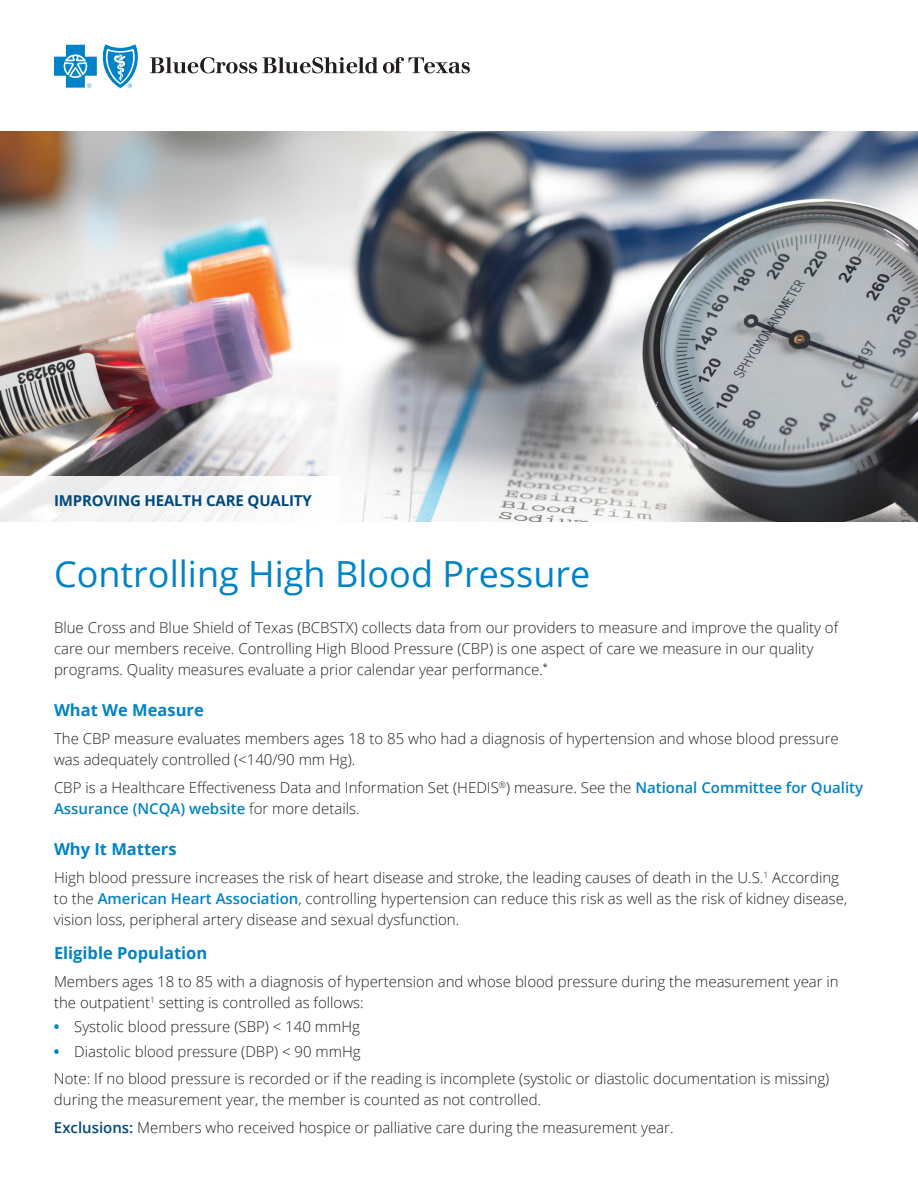
<style>
.page{position:relative;width:918px;height:1188px;background:#fff}
.page>*{position:absolute;margin:0;border:0;box-sizing:border-box;transform-origin:0 0}
.t1{font:36px "Open Sans";color:#0082c8}
.t2{font:700 16.5px "Open Sans";color:#0082c8}
.t3{font:300 15px/21px "Open Sans";color:#231f20}
.t4{font:700 15px "Open Sans";letter-spacing:-.01em;color:#00497b}
.s1{font-weight:600;color:#0082c8}
.s2{font-weight:700;color:#0082c8}
.s3{font-weight:600;color:#00497b}
</style>
<div class="page">
<img style="left:0;top:132px;width:918px;height:389px">
<div style="left:0;top:477px;width:340px;height:48px;background:#f6f6f7"></div>
<svg style="left:150px;top:57px;width:320px;height:16px"></svg>
<svg style="left:54px;top:44px;width:84px;height:44px"></svg>
<p class="t4" style="left:54px;top:490px;width:259px">IMPROVING HEALTH CARE QUALITY</p>
<h1 class="t1" style="left:54px;top:549px;width:538px">Controlling High Blood Pressure</h1>
<p class="t3" style="left:54px;top:616px;width:786px">Blue Cross and Blue Shield of Texas (BCBSTX) collects data from our providers to measure and improve the quality of care our members receive. Controlling High Blood Pressure (CBP) is one aspect of care we measure in our quality programs. Quality measures evaluate a prior calendar year performance.<sup>*</sup></p>
<p class="t2" style="left:54px;top:698px;width:151px">What We Measure</p>
<p class="t3" style="left:54px;top:727px;width:786px">The CBP measure evaluates members ages 18 to 85 who had a diagnosis of hypertension and whose blood pressure was adequately controlled (&lt;140/90 mm Hg).</p>
<p class="t3" style="left:54px;top:776px;width:811px">CBP is a Healthcare Effectiveness Data and Information Set (HEDIS<sup>®</sup>) measure. See the <span class="s1">National Committee for Quality<br>Assurance (NCQA) website</span> for more details.</p>
<p class="t2" style="left:54px;top:837px;width:124px">Why It Matters</p>
<p class="t3" style="left:54px;top:866px;width:795px">High blood pressure increases the risk of heart disease and stroke, the leading causes of death in the U.S.<sup>1</sup> According to the <span class="s1">American Heart Association</span>, controlling hypertension can reduce this risk as well as the risk of kidney disease, vision loss, peripheral artery disease and sexual dysfunction.</p>
<p class="t2" style="left:54px;top:941px;width:155px">Eligible Population</p>
<p class="t3" style="left:54px;top:970px;width:786px">Members ages 18 to 85 with a diagnosis of hypertension and whose blood pressure during the measurement year in the outpatient<sup>1</sup> setting is controlled as follows:</p>
<p class="t3" style="left:54px;top:1016px;width:308px"><span class="s2">•</span> Systolic blood pressure (SBP) &lt; 140 mmHg</p>
<p class="t3" style="left:54px;top:1037px;width:777px;line-height:27.8px"><span class="s2">•</span> Diastolic blood pressure (DBP) &lt; 90 mmHg<br>Note: If no blood pressure is recorded or if the reading is incomplete (systolic or diastolic documentation is missing)</p>
<p class="t3" style="left:54px;top:1086px;width:621px;line-height:27.8px">during the measurement year, the member is counted as not controlled.<br><span class="s3">Exclusions:</span> Members who received hospice or palliative care during the measurement year.</p>
</div>
